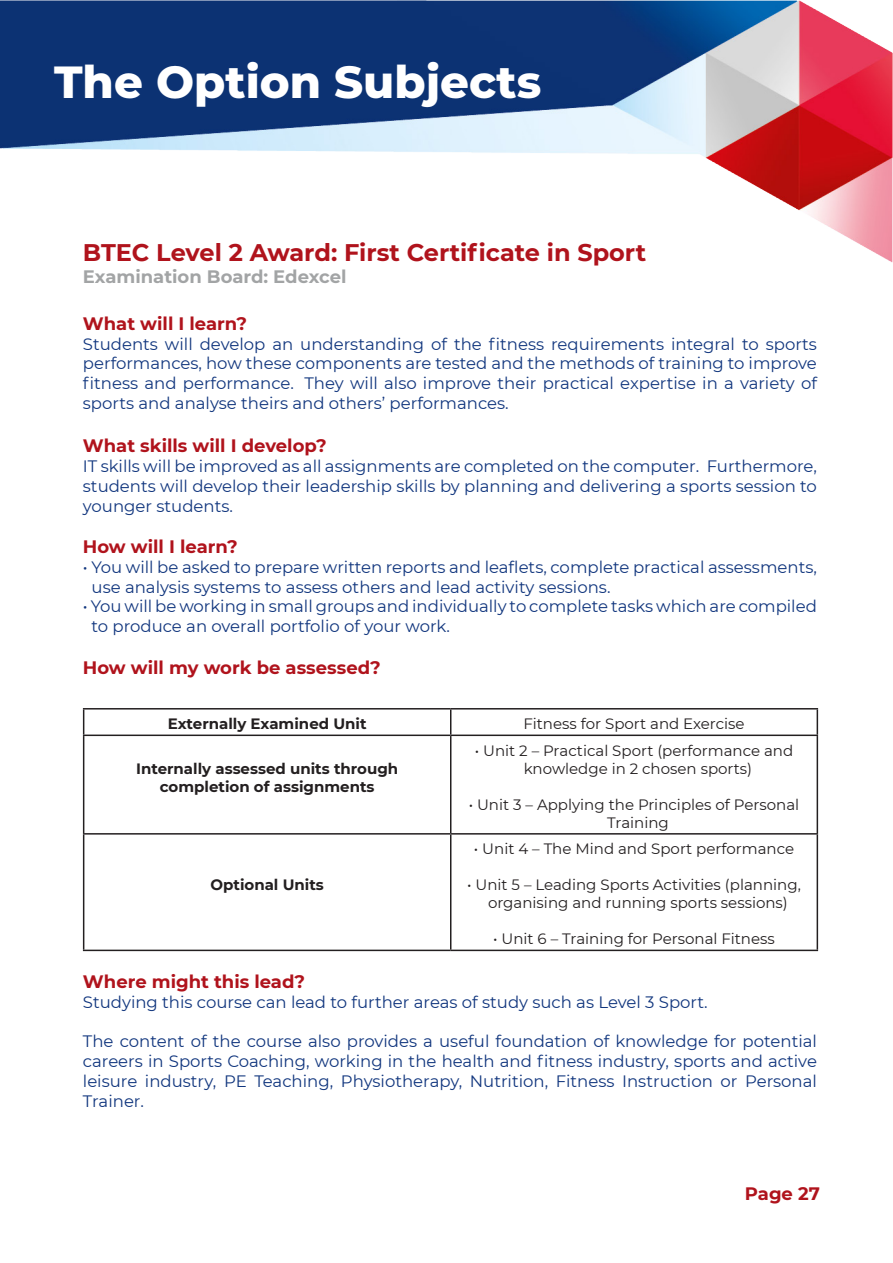
<style>
.page{position:relative;width:893px;height:1263px;background:#fff}
.page>*{position:absolute;margin:0;border:0;box-sizing:border-box;transform-origin:0 0}
.t1{font:800 45px "Montserrat";color:#fff}
.t2{font:700 24px "Montserrat";color:#b0131c}
.t3{font:700 18px "Montserrat";color:#b0131c}
.t4{font:700 18px "Montserrat";color:#a2a4a5}
.t5{font:16.5px/19.8px "Montserrat";color:#11367e;text-align:justify}
.t6{font:15px "Montserrat";color:#231f20}
.t7{font:700 15px/18px "Montserrat";color:#231f20;text-align:center}
</style>
<div class="page">
<img style="left:0;top:0;width:893px;height:263px">
<hr style="left:83px;top:708px;width:368px;height:1px;background:#231f20">
<svg style="left:83px;top:709px;width:1px;height:25px"></svg>
<hr style="left:451px;top:708px;width:367px;height:1px;background:#231f20">
<svg style="left:450px;top:709px;width:1px;height:25px"></svg>
<svg style="left:817px;top:709px;width:1px;height:25px"></svg>
<hr style="left:83px;top:734px;width:368px;height:2px;background:#231f20">
<hr style="left:83px;top:736px;width:1px;height:97px;background:#231f20">
<hr style="left:451px;top:734px;width:367px;height:2px;background:#231f20">
<hr style="left:450px;top:736px;width:1px;height:97px;background:#231f20">
<hr style="left:817px;top:736px;width:1px;height:97px;background:#231f20">
<hr style="left:83px;top:833px;width:368px;height:1px;background:#231f20">
<hr style="left:83px;top:834px;width:1px;height:116px;background:#231f20">
<hr style="left:451px;top:833px;width:367px;height:1px;background:#231f20">
<hr style="left:450px;top:834px;width:1px;height:116px;background:#231f20">
<hr style="left:817px;top:834px;width:1px;height:116px;background:#231f20">
<hr style="left:83px;top:950px;width:368px;height:1px;background:#231f20">
<hr style="left:451px;top:950px;width:367px;height:1px;background:#231f20">
<p class="t1" style="left:54px;top:49px;width:489px">The Option Subjects</p>
<p class="t2" style="left:83px;top:236px;width:565px">BTEC Level 2 Award: First Certificate in Sport</p>
<p class="t4" style="left:83px;top:264px;width:265px">Examination Board: Edexcel</p>
<p class="t3" style="left:83px;top:310px;width:166px">What will I learn?</p>
<p class="t5" style="left:83px;top:333px;width:735px">Students will develop an understanding of the fitness requirements integral to sports performances, how these components are tested and the methods of training to improve fitness and performance. They will also improve their practical expertise in a variety of sports and analyse theirs and others’ performances.</p>
<p class="t3" style="left:83px;top:433px;width:245px">What skills will I develop?</p>
<p class="t5" style="left:83px;top:456px;width:736px">IT skills will be improved as all assignments are completed on the computer. Furthermore, students will develop their leadership skills by planning and delivering a sports session to younger students.</p>
<p class="t3" style="left:83px;top:534px;width:156px">How will I learn?</p>
<p class="t5" style="left:83px;top:556px;width:736px">• You will be asked to prepare written reports and leaflets, complete practical assessments,</p>
<p class="t5" style="left:92px;top:576px;width:520px">use analysis systems to assess others and lead activity sessions.</p>
<p class="t5" style="left:83px;top:596px;width:735px">• You will be working in small groups and individually to complete tasks which are compiled</p>
<p class="t5" style="left:92px;top:616px;width:360px">to produce an overall portfolio of your work.</p>
<p class="t3" style="left:83px;top:654px;width:299px">How will my work be assessed?</p>
<p class="t7" style="left:168px;top:714px;width:200px">Externally Examined Unit</p>
<p class="t6" style="left:523px;top:714px;width:223px">Fitness for Sport and Exercise</p>
<p class="t7" style="left:136px;top:759px;width:264px">Internally assessed units through completion of assignments</p>
<p class="t6" style="left:475px;top:740px;width:320px">• Unit 2 – Practical Sport (performance and</p>
<p class="t6" style="left:524px;top:758px;width:230px">knowledge in 2 chosen sports)</p>
<p class="t6" style="left:469px;top:794px;width:332px">• Unit 3 – Applying the Principles of Personal</p>
<p class="t6" style="left:607px;top:812px;width:63px">Training</p>
<p class="t7" style="left:210px;top:875px;width:115px">Optional Units</p>
<p class="t6" style="left:474px;top:839px;width:322px">• Unit 4 – The Mind and Sport performance</p>
<p class="t6" style="left:467px;top:875px;width:335px">• Unit 5 – Leading Sports Activities (planning,</p>
<p class="t6" style="left:488px;top:893px;width:301px">organising and running sports sessions)</p>
<p class="t6" style="left:493px;top:929px;width:283px">• Unit 6 – Training for Personal Fitness</p>
<p class="t3" style="left:83px;top:969px;width:224px">Where might this lead?</p>
<p class="t5" style="left:83px;top:991px;width:626px">Studying this course can lead to further areas of study such as Level 3 Sport.</p>
<p class="t5" style="left:83px;top:1031px;width:736px">The content of the course also provides a useful foundation of knowledge for potential careers in Sports Coaching, working in the health and fitness industry, sports and active leisure industry, PE Teaching, Physiotherapy, Nutrition, Fitness Instruction or Personal Trainer.</p>
<p class="t3" style="left:745px;top:1181px;width:76px">Page 27</p>
</div>
